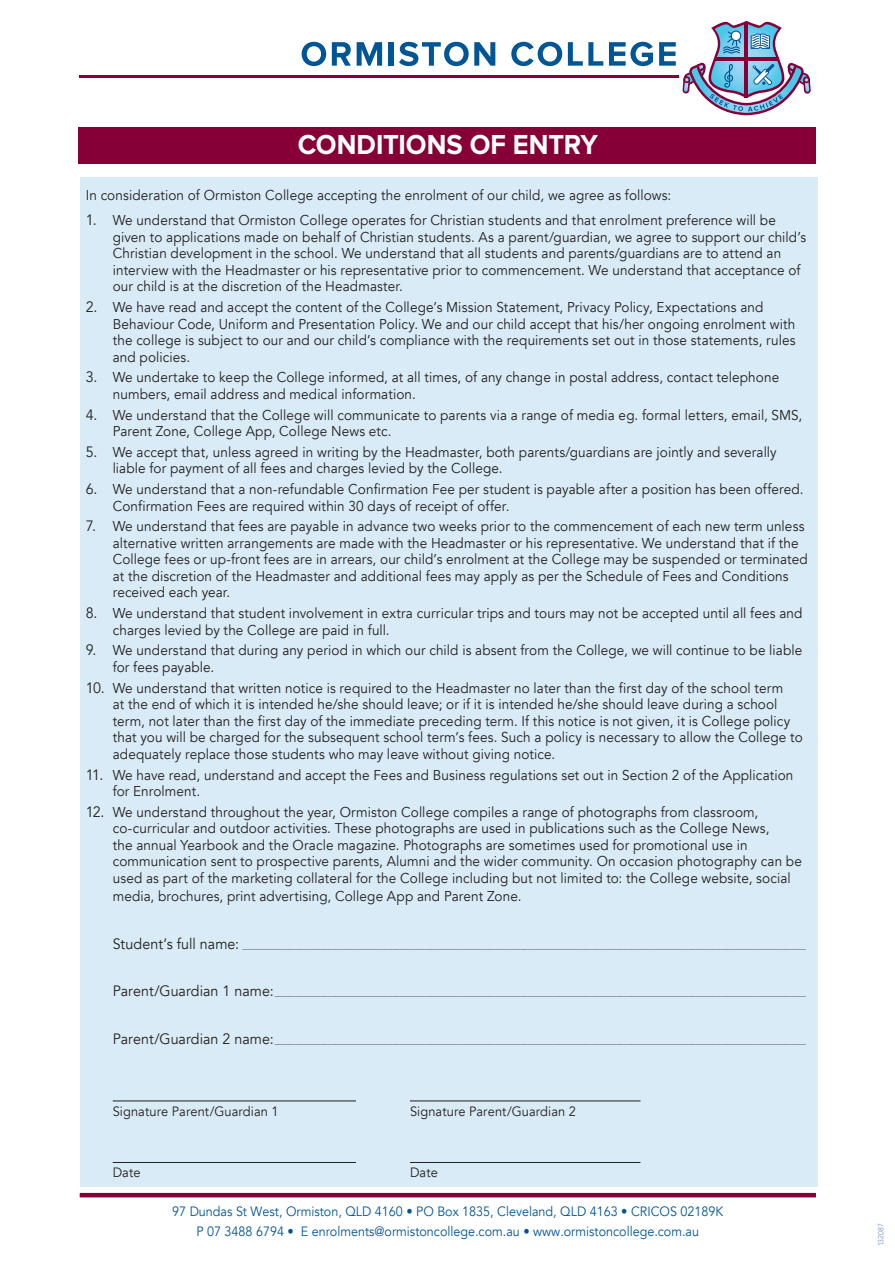
<style>
.page{position:relative;width:895px;height:1262px;background:#fff}
.page>*{position:absolute;margin:0;border:0;box-sizing:border-box;transform-origin:0 0}
.t1{font:700 28.5px "Proxima Nova";color:#fff;scale:.95 1}
.t2{font:14.25px/16.5px "Avenir";letter-spacing:.01em;color:#231f20;scale:.95 1}
.t3{font:13.5px/19.5px "Avenir";color:#005595;text-align:center;scale:.93 1}
.t4{font:13.5px "Avenir";letter-spacing:.005em;color:#231f20;scale:.95 1}
.t5{font:7.5px "Avenir";color:#231f20;scale:.95 1}
.t6{font:7.5px "Avenir";letter-spacing:.01em;color:#7393c1;scale:.93 1}
.t7{font:300 5.55px/6.1px "Univers";letter-spacing:.05em;color:#231f20}
.s1{font-size:15px}
</style>
<div class="page">
<div style="left:80px;top:1192px;width:735px;height:5px;background:#860037"></div>
<svg style="left:301px;top:42px;width:25px;height:24px"></svg>
<svg style="left:332px;top:42px;width:50px;height:24px"></svg>
<div style="left:388px;top:42px;width:5px;height:24px;background:#005595"></div>
<svg style="left:399px;top:42px;width:69px;height:24px"></svg>
<svg style="left:474px;top:42px;width:21px;height:24px"></svg>
<svg style="left:511px;top:42px;width:71px;height:24px"></svg>
<svg style="left:588px;top:42px;width:64px;height:24px"></svg>
<svg style="left:659px;top:42px;width:16px;height:24px"></svg>
<svg style="left:682px;top:21px;width:128px;height:94px"></svg>
<hr style="left:79px;top:75px;width:599px;height:3px;background:#860037">
<div style="left:78px;top:128px;width:737px;height:36px;background:#860037"></div>
<div style="left:80px;top:177px;width:737px;height:1009px;background:#d9ebf7"></div>
<hr style="left:113px;top:1100px;width:243px;height:1px;background:#231f20">
<hr style="left:410px;top:1100px;width:230px;height:1px;background:#231f20">
<hr style="left:113px;top:1162px;width:243px;height:1px;background:#231f20">
<hr style="left:410px;top:1162px;width:230px;height:1px;background:#231f20">
<h1 class="t1" style="left:297px;top:128px;width:317px">CONDITIONS OF ENTRY</h1>
<p class="t2" style="left:86px;top:187px;width:617px">In consideration of Ormiston College accepting the enrolment of our child, we agree as follows:</p>
<p class="t2" style="left:113px;top:212px;width:731px;text-indent:-27px"><span class="s1">1.</span> We understand that Ormiston College operates for Christian students and that enrolment preference will be given to applications made on behalf of Christian students. As a parent/guardian, we agree to support our child’s Christian development in the school. We understand that all students and parents/guardians are to attend an interview with the Headmaster or his representative prior to commencement. We understand that acceptance of our child is at the discretion of the Headmaster.</p>
<p class="t2" style="left:113px;top:299px;width:720px;text-indent:-27px"><span class="s1">2.</span> We have read and accept the content of the College’s Mission Statement, Privacy Policy, Expectations and Behaviour Code, Uniform and Presentation Policy. We and our child accept that his/her ongoing enrolment with the college is subject to our and our child’s compliance with the requirements set out in those statements, rules and policies.</p>
<p class="t2" style="left:113px;top:369px;width:702px;text-indent:-27px"><span class="s1">3.</span> We undertake to keep the College informed, at all times, of any change in postal address, contact telephone numbers, email address and medical information.</p>
<p class="t2" style="left:113px;top:407px;width:727px;text-indent:-27px"><span class="s1">4.</span> We understand that the College will communicate to parents via a range of media eg. formal letters, email, SMS,<br>Parent Zone, College App, College News etc.</p>
<p class="t2" style="left:113px;top:444px;width:700px;text-indent:-27px"><span class="s1">5.</span> We accept that, unless agreed in writing by the Headmaster, both parents/guardians are jointly and severally liable for payment of all fees and charges levied by the College.</p>
<p class="t2" style="left:113px;top:481px;width:728px;text-indent:-27px"><span class="s1">6.</span> We understand that a non-refundable Confirmation Fee per student is payable after a position has been offered.<br>Confirmation Fees are required within 30 days of receipt of offer.</p>
<p class="t2" style="left:113px;top:518px;width:732px;text-indent:-27px"><span class="s1">7.</span> We understand that fees are payable in advance two weeks prior to the commencement of each new term unless alternative written arrangements are made with the Headmaster or his representative. We understand that if the College fees or up-front fees are in arrears, our child’s enrolment at the College may be suspended or terminated at the discretion of the Headmaster and additional fees may apply as per the Schedule of Fees and Conditions received each year.</p>
<p class="t2" style="left:113px;top:605px;width:727px;text-indent:-27px"><span class="s1">8.</span> We understand that student involvement in extra curricular trips and tours may not be accepted until all fees and charges levied by the College are paid in full.</p>
<p class="t2" style="left:113px;top:642px;width:727px;text-indent:-27px"><span class="s1">9.</span> We understand that during any period in which our child is absent from the College, we will continue to be liable for fees payable.</p>
<p class="t2" style="left:113px;top:680px;width:727px;text-indent:-27px"><span class="s1">10.</span> We understand that written notice is required to the Headmaster no later than the first day of the school term<br>at the end of which it is intended he/she should leave; or if it is intended he/she should leave during a school term, not later than the first day of the immediate preceding term. If this notice is not given, it is College policy that you will be charged for the subsequent school term’s fees. Such a policy is necessary to allow the College to adequately replace those students who may leave without giving notice.</p>
<p class="t2" style="left:113px;top:766px;width:717px;text-indent:-27px"><span class="s1">11.</span> We have read, understand and accept the Fees and Business regulations set out in Section 2 of the Application for Enrolment.</p>
<p class="t2" style="left:113px;top:804px;width:726px;text-indent:-27px"><span class="s1">12.</span> We understand throughout the year, Ormiston College compiles a range of photographs from classroom, co-curricular and outdoor activities. These photographs are used in publications such as the College News,<br>the annual Yearbook and the Oracle magazine. Photographs are sometimes used for promotional use in communication sent to prospective parents, Alumni and the wider community. On occasion photography can be used as part of the marketing collateral for the College including but not limited to: the College website, social</p>
<p class="t2" style="left:113px;top:888px;width:431px">media, brochures, print advertising, College App and Parent Zone.</p>
<p class="t5" style="left:113px;top:941px;width:731px"><span class="s1">Student’s full name:</span> ______________________________________________________________________________________________________________________________________________________________</p>
<p class="t5" style="left:113px;top:989px;width:731px"><span class="s1">Parent/Guardian 1 name:</span> _____________________________________________________________________________________________________________________________________________________</p>
<p class="t5" style="left:113px;top:1037px;width:731px"><span class="s1">Parent/Guardian 2 name:</span> _____________________________________________________________________________________________________________________________________________________</p>
<p class="t7" style="left:568px;top:375px;width:17px">M - 03</p>
<p class="t7" style="left:610px;top:375px;width:17px">M - 06</p>
<p class="t7" style="left:653px;top:375px;width:17px">M - 58</p>
<p class="t7" style="left:695px;top:375px;width:17px">Y - 34<br>K - 53</p>
<p class="t4" style="left:113px;top:1103px;width:176px">Signature Parent/Guardian 1</p>
<p class="t4" style="left:410px;top:1103px;width:176px">Signature Parent/Guardian 2</p>
<p class="t4" style="left:113px;top:1164px;width:31px">Date</p>
<p class="t4" style="left:410px;top:1164px;width:31px">Date</p>
<p class="t3" style="left:172px;top:1201px;width:594px">97 Dundas St West, Ormiston, QLD 4160 • PO Box 1835, Cleveland, QLD 4163 • CRICOS 02189K<br>P 07 3488 6794 • E enrolments@ormistoncollege.com.au • www.ormistoncollege.com.au</p>
<p class="t6" style="left:876px;top:1246px;width:27px;rotate:-90deg">132087</p>
</div>
